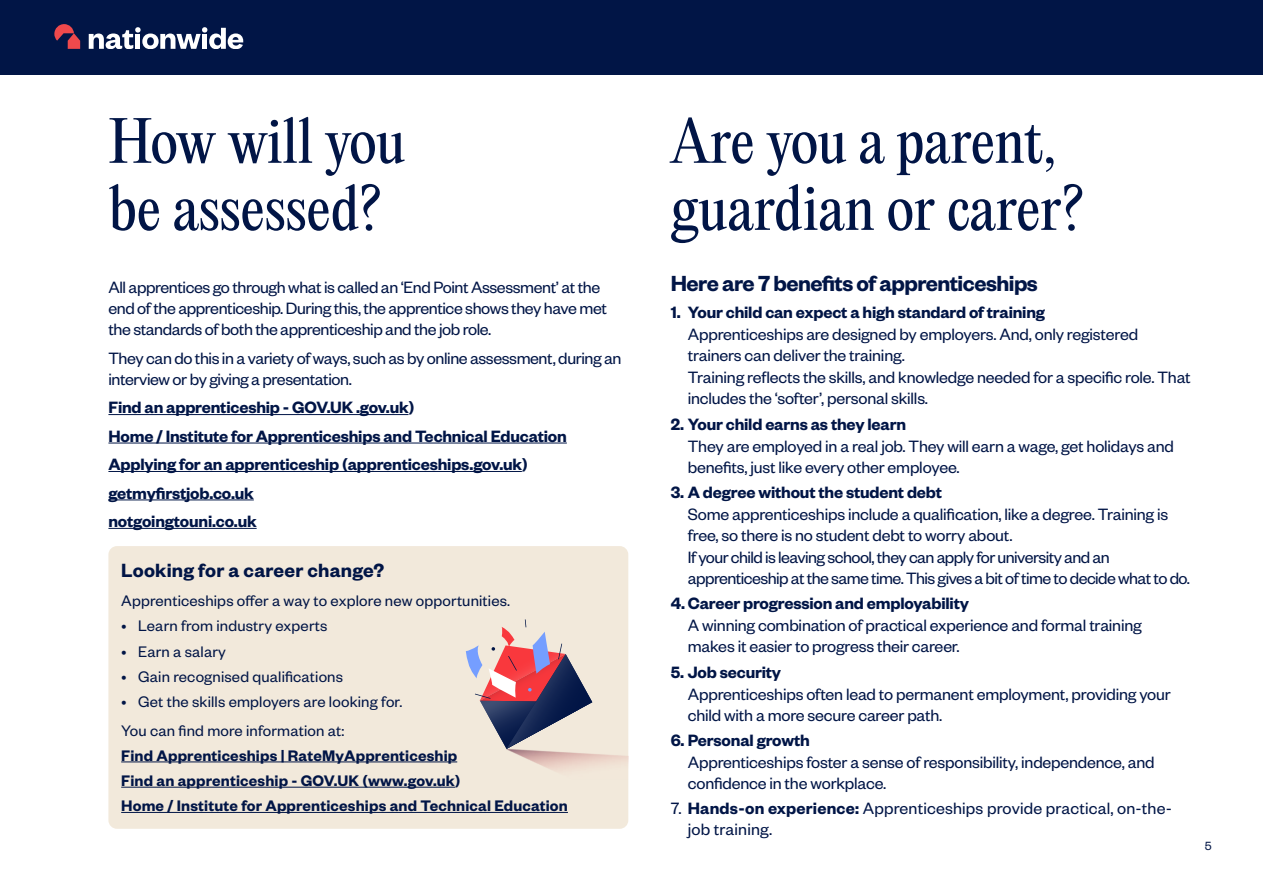
<style>
.page{position:relative;width:1263px;height:893px;background:#fff}
.page>*{position:absolute;margin:0;border:0;box-sizing:border-box;transform-origin:0 0}
.t1{font:55.95px/67.1px "Editorial New";letter-spacing:-.005em;color:#011546}
.t2{font:600 24px "Founders Grotesk";letter-spacing:-.02em;color:#011546}
.t3{font:600 21px "Founders Grotesk";letter-spacing:.01em;color:#011546}
.t4{font:18px/21px "Founders Grotesk";letter-spacing:-.01em;color:#011546}
.t5{font:600 18px "Founders Grotesk";letter-spacing:-.01em;color:#011546}
.t6{font:18px/21px "Founders Grotesk";letter-spacing:-.03em;color:#011546}
.t7{font:18px/21px "Founders Grotesk";letter-spacing:.01em;color:#011546}
.t8{font:16.8px "Founders Grotesk";letter-spacing:.01em;color:#011546}
.t9{font:600 16.8px "Founders Grotesk";letter-spacing:.01em;color:#011546}
.t10{font:13.05px "Founders Grotesk";color:#011546}
.s1{font-weight:600}
</style>
<div class="page">
<div style="left:0;top:0;width:1263px;height:74px;background:#011546"></div>
<svg style="left:54px;top:24px;width:26px;height:25px"></svg>
<svg style="left:89px;top:27px;width:154px;height:22px"></svg>
<hr style="left:108px;top:414px;width:300px;height:1px;background:#011546">
<hr style="left:108px;top:443px;width:459px;height:1px;background:#011546">
<hr style="left:108px;top:471px;width:414px;height:1px;background:#011546">
<hr style="left:108px;top:500px;width:146px;height:1px;background:#011546">
<hr style="left:108px;top:528px;width:149px;height:1px;background:#011546">
<div style="left:108px;top:546px;width:520px;height:283px;background:#f2e9db;border-radius:9px"></div>
<hr style="left:121px;top:762px;width:336px;height:1px;background:#011546">
<hr style="left:121px;top:787px;width:334px;height:1px;background:#011546">
<hr style="left:121px;top:812px;width:447px;height:1px;background:#011546">
<img style="left:506px;top:749px;width:122px;height:22px">
<svg style="left:466px;top:619px;width:126px;height:130px"></svg>
<p class="t1" style="left:108px;top:107px;width:298px">How will you be assessed?</p>
<p class="t4" style="left:108px;top:276px;width:500px">All apprentices go through what is called an ‘End Point Assessment’ at the end of the apprenticeship. During this, the apprentice shows they have met the standards of both the apprenticeship and the job role.</p>
<p class="t4" style="left:108px;top:347px;width:514px">They can do this in a variety of ways, such as by online assessment, during an interview or by giving a presentation.</p>
<p class="t5" style="left:108px;top:396px;width:307px">Find an apprenticeship - GOV.UK .gov.uk)</p>
<p class="t5" style="left:108px;top:425px;width:460px">Home / Institute for Apprenticeships and Technical Education</p>
<p class="t5" style="left:108px;top:453px;width:421px">Applying for an apprenticeship (apprenticeships.gov.uk)</p>
<p class="t5" style="left:108px;top:481px;width:147px">getmyfirstjob.co.uk</p>
<p class="t5" style="left:108px;top:510px;width:150px">notgoingtouni.co.uk</p>
<p class="t3" style="left:121px;top:556px;width:265px">Looking for a career change?</p>
<p class="t8" style="left:121px;top:590px;width:391px">Apprenticeships offer a way to explore new opportunities.</p>
<p class="t8" style="left:121px;top:616px;width:208px">• Learn from industry experts</p>
<p class="t8" style="left:121px;top:641px;width:106px">• Earn a salary</p>
<p class="t8" style="left:121px;top:666px;width:223px">• Gain recognised qualifications</p>
<p class="t8" style="left:121px;top:691px;width:283px">• Get the skills employers are looking for.</p>
<p class="t8" style="left:121px;top:720px;width:225px">You can find more information at:</p>
<p class="t9" style="left:121px;top:745px;width:338px">Find Apprenticeships | RateMyApprenticeship</p>
<p class="t9" style="left:121px;top:770px;width:341px">Find an apprenticeship - GOV.UK (www.gov.uk)</p>
<p class="t9" style="left:121px;top:795px;width:448px">Home / Institute for Apprenticeships and Technical Education</p>
<p class="t1" style="left:671px;top:107px;width:414px">Are you a parent, guardian or carer?</p>
<p class="t2" style="left:671px;top:268px;width:369px">Here are 7 benefits of apprenticeships</p>
<p class="t5" style="left:671px;top:301px;width:376px">1. Your child can expect a high standard of training</p>
<p class="t4" style="left:688px;top:323px;width:452px">Apprenticeships are designed by employers. And, only registered trainers can deliver the training.</p>
<p class="t4" style="left:688px;top:366px;width:504px">Training reflects the skills, and knowledge needed for a specific role. That includes the ‘softer’, personal skills.</p>
<p class="t5" style="left:671px;top:412px;width:237px">2. Your child earns as they learn</p>
<p class="t4" style="left:688px;top:435px;width:488px">They are employed in a real job. They will earn a wage, get holidays and benefits, just like every other employee.</p>
<p class="t5" style="left:671px;top:481px;width:273px">3. A degree without the student debt</p>
<p class="t4" style="left:688px;top:503px;width:482px">Some apprenticeships include a qualification, like a degree. Training is free, so there is no student debt to worry about.</p>
<p class="t6" style="left:688px;top:546px;width:504px">If your child is leaving school, they can apply for university and an apprenticeship at the same time. This gives a bit of time to decide what to do.</p>
<p class="t5" style="left:671px;top:592px;width:300px">4. Career progression and employability</p>
<p class="t4" style="left:688px;top:614px;width:455px">A winning combination of practical experience and formal training makes it easier to progress their career.</p>
<p class="t5" style="left:671px;top:661px;width:112px">5. Job security</p>
<p class="t4" style="left:688px;top:683px;width:484px">Apprenticeships often lead to permanent employment, providing your child with a more secure career path.</p>
<p class="t5" style="left:671px;top:729px;width:141px">6. Personal growth</p>
<p class="t4" style="left:688px;top:751px;width:468px">Apprenticeships foster a sense of responsibility, independence, and confidence in the workplace.</p>
<p class="t7" style="left:688px;top:797px;width:486px;text-indent:-17px">7. <span class="s1">Hands-on experience:</span> Apprenticeships provide practical, on-the&shy;job training.</p>
<p class="t10" style="left:1205px;top:838px;width:8px">5</p>
</div>
